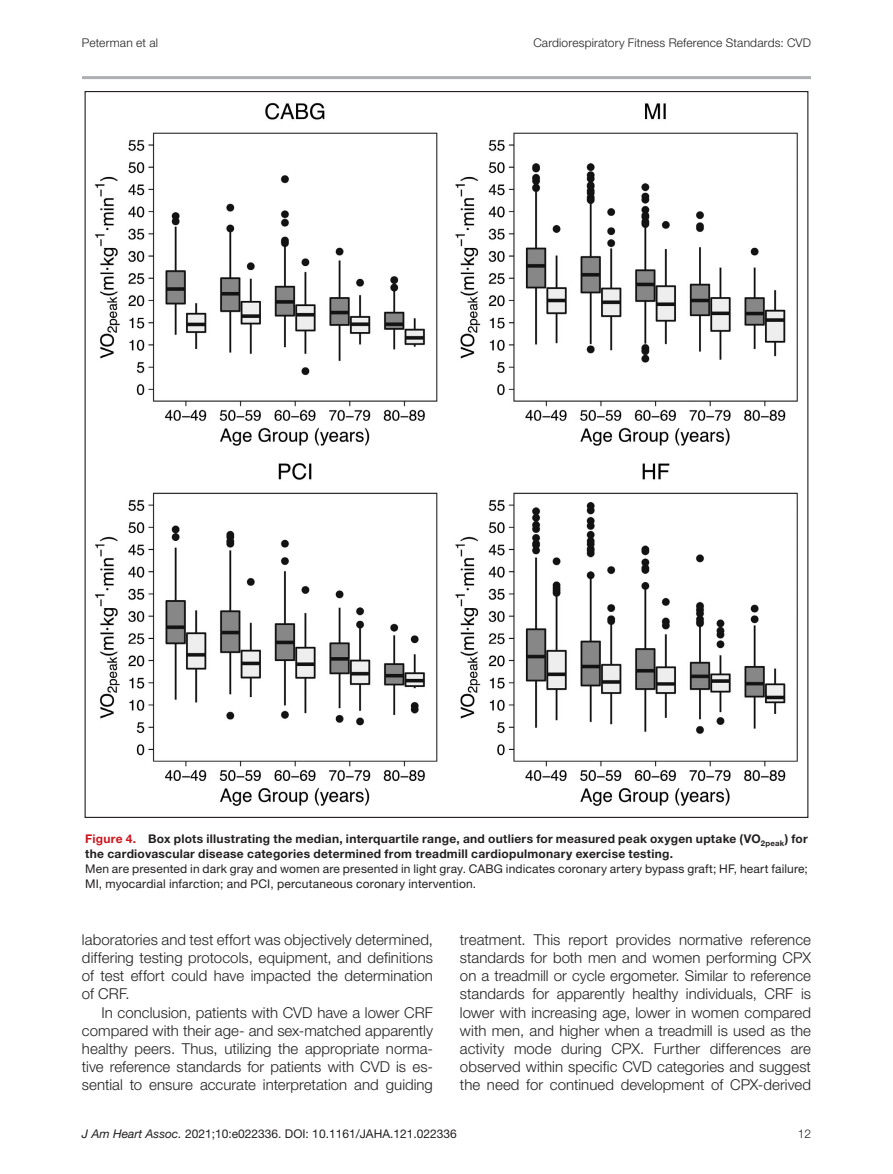
<style>
.page{position:relative;width:893px;height:1174px;background:#fff}
.page>*{position:absolute;margin:0;border:0;box-sizing:border-box;transform-origin:0 0}
.t1{font:300 15px/18px "Helvetica Neue LT Std";letter-spacing:.005em;color:#231f20;text-align:justify}
.t2{font:12px/15px "Helvetica Neue LT Std";letter-spacing:.01em;color:#231f20}
.t3{font:700 12px/15px "Helvetica Neue LT Std";letter-spacing:.025em;color:#231f20}
.t4{font:300 12px "Helvetica Neue LT Std";letter-spacing:.015em;color:#231f20}
.s1{color:#cd151d}
.s2{font-style:italic}
</style>
<div class="page">
<img style="left:94px;top:102px;width:704px;height:704px">
<hr style="left:82px;top:76px;width:729px;height:3px;background:#aeafb3">
<p class="t4" style="left:82px;top:35px;width:78px">Peterman et al</p>
<p class="t4" style="left:533px;top:35px;width:279px">Cardiorespiratory Fitness Reference Standards: CVD</p>
<p class="t3" style="left:85px;top:831px;width:724px"><span class="s1">Figure 4.</span> Box plots illustrating the median, interquartile range, and outliers for measured peak oxygen uptake (VO<sub>2peak</sub>) for the cardiovascular disease categories determined from treadmill cardiopulmonary exercise testing.</p>
<p class="t2" style="left:85px;top:861px;width:724px">Men are presented in dark gray and women are presented in light gray. CABG indicates coronary artery bypass graft; HF, heart failure;<br>MI, myocardial infarction; and PCI, percutaneous coronary intervention.</p>
<p class="t1" style="left:82px;top:930px;width:353px">laboratories and test effort was objectively determined, differing testing protocols, equipment, and definitions of test effort could have impacted the determination of CRF.</p>
<p class="t1" style="left:82px;top:1002px;width:353px;text-indent:20px">In conclusion, patients with CVD have a lower CRF compared with their age- and sex-matched apparently healthy peers. Thus, utilizing the appropriate norma&shy;tive reference standards for patients with CVD is es&shy;sential to ensure accurate interpretation and guiding</p>
<p class="t1" style="left:460px;top:930px;width:353px">treatment. This report provides normative reference standards for both men and women performing CPX on a treadmill or cycle ergometer. Similar to reference standards for apparently healthy individuals, CRF is lower with increasing age, lower in women compared with men, and higher when a treadmill is used as the activity mode during CPX. Further differences are observed within specific CVD categories and suggest the need for continued development of CPX-derived</p>
<p class="t2" style="left:82px;top:1126px;width:376px"><span class="s2">J Am Heart Assoc.</span> 2021;10:e022336. DOI: 10.1161/JAHA.121.022336</p>
<p class="t4" style="left:798px;top:1126px;width:15px">12</p>
</div>
